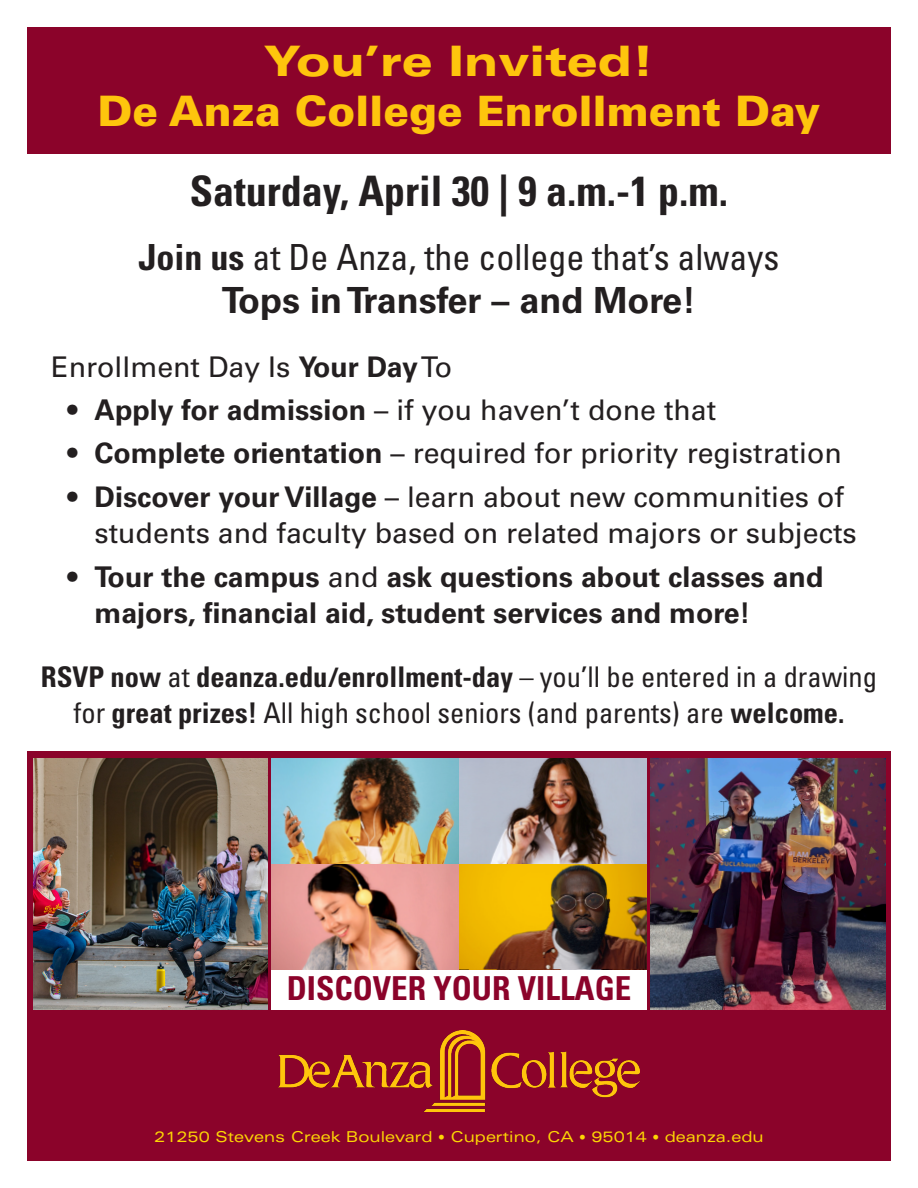
<style>
.page{position:relative;width:918px;height:1188px;background:#fff}
.page>*{position:absolute;margin:0;border:0;box-sizing:border-box;transform-origin:0 0}
.Heading_2{font:700 condensed 42px "Univers LT Std";color:#231f20}
.Heading{font:900 42px "Univers LT Std";color:#fec50d}
.Heading-2{font:900 expanded 42px "Univers LT Std";color:#fec50d}
.t1{font:condensed 36px/43.2px "Univers LT Std";color:#231f20;text-align:center}
.t2{font:700 condensed 33px "Univers LT Std";color:#8b032a}
.Paragraph_Style_1{font:28.5px/36.6px "Univers LT Std";color:#231f20}
.Paragraph_Style_1-2{font:condensed 28.5px/36.6px "Univers LT Std";color:#231f20;text-align:center}
.t3{font:700 28.5px/36.6px "Univers LT Std";color:#231f20}
.t4{font:expanded 15px "Univers LT Std";color:#fcd604}
.s1{font-weight:700}
.s2{font-weight:700;font-stretch:normal}
.s3{font-weight:400}
.s4{font-weight:700;font-stretch:normal;font-size:27px}
.s5{font-size:13.5px}
</style>
<div class="page">
<div style="left:27px;top:752px;width:864px;height:409px;background:#8b032a"></div>
<div style="left:27px;top:27px;width:864px;height:126px;background:#8b032a"></div>
<div style="left:271px;top:758px;width:376px;height:252px;background:#fff"></div>
<img style="left:650px;top:758px;width:235px;height:252px">
<img style="left:271px;top:758px;width:376px;height:212px">
<img style="left:33px;top:758px;width:234px;height:252px">
<img style="left:279px;top:1030px;width:360px;height:81px">
<p class="Heading-2" style="left:264px;top:36px;width:392px">You’re Invited!</p>
<p class="Heading" style="left:97px;top:85px;width:725px">De Anza College Enrollment Day</p>
<p class="Heading_2" style="left:190px;top:166px;width:540px">Saturday, April 30 | 9 a.m.-1 p.m.</p>
<p class="t1" style="left:138px;top:235px;width:643px"><span class="s1">Join us</span> at De Anza, the college that’s always<br><span class="s2">Tops in Transfer – and More!</span></p>
<p class="Paragraph_Style_1" style="left:51px;top:348px;width:402px">Enrollment Day Is <span class="s1">Your Day</span> To</p>
<p class="Paragraph_Style_1" style="left:68px;top:392px;width:650px"><span class="s1">• Apply for admission</span> – if you haven’t done that</p>
<p class="Paragraph_Style_1" style="left:68px;top:435px;width:776px"><span class="s1">• Complete orientation</span> – required for priority registration</p>
<p class="Paragraph_Style_1" style="left:94px;top:478px;width:764px;text-indent:-27px"><span class="s1">• Discover your Village</span> – learn about new communities of students and faculty based on related majors or subjects</p>
<p class="t3" style="left:94px;top:559px;width:730px;text-indent:-27px">• Tour the campus <span class="s3">and</span> ask questions about classes and majors, financial aid, student services and more!</p>
<p class="Paragraph_Style_1-2" style="left:41px;top:658px;width:838px"><span class="s1">RSVP now</span> at <span class="s1">deanza.edu</span><span class="s4">/</span><span class="s1">enrollment-day</span> – you’ll be entered in a drawing for <span class="s1">great prizes!</span> All high school seniors (and parents) are <span class="s1">welcome.</span></p>
<p class="t2" style="left:287px;top:968px;width:346px">DISCOVER YOUR VILLAGE</p>
<p class="t4" style="left:154px;top:1128px;width:611px">21250 Stevens Creek Boulevard <span class="s5">•</span> Cupertino, CA <span class="s5">•</span> 95014 <span class="s5">•</span> deanza.edu</p>
</div>
